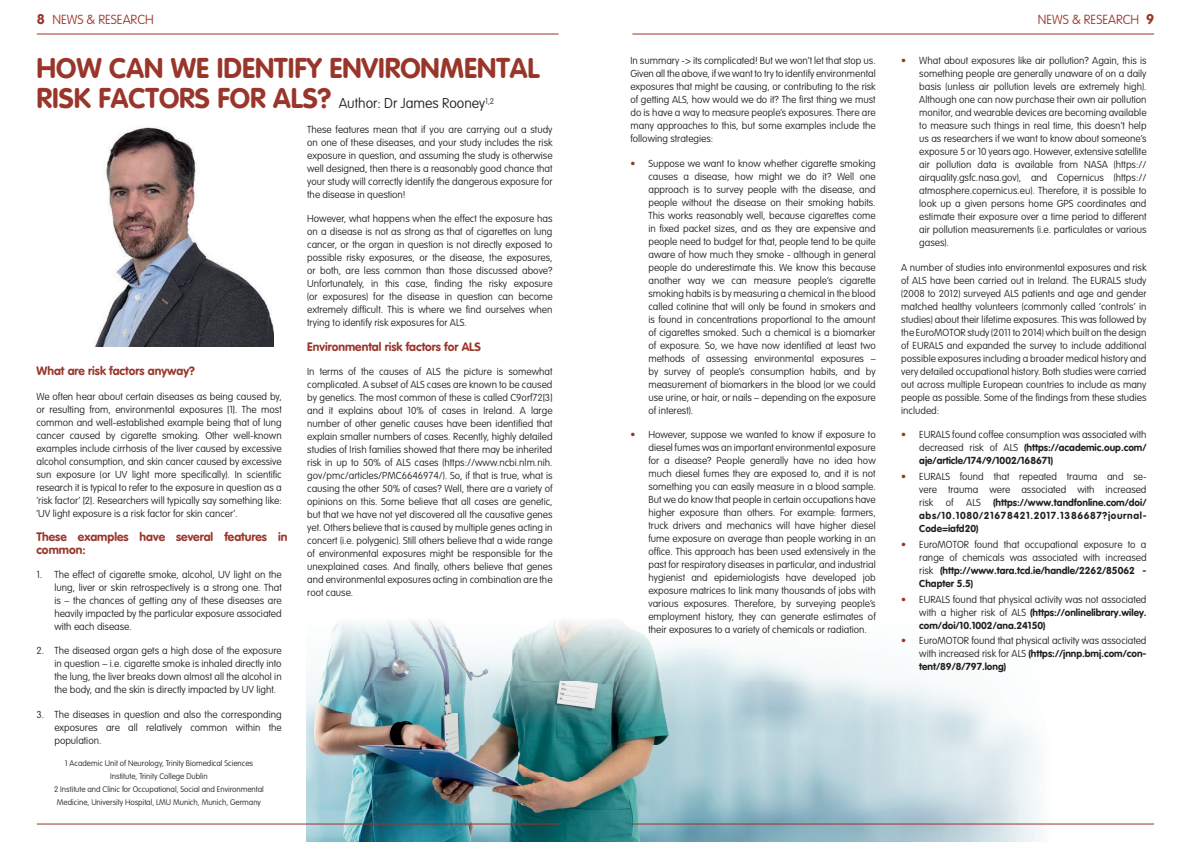
<style>
.page{position:relative;width:1191px;height:842px;background:#fff}
.page>*{position:absolute;margin:0;border:0;box-sizing:border-box;transform-origin:0 0}
.t1{font:28px "VAG Rounded Bold";color:#99362b}
.t2{font:100 14px "VAG Rounded Std";color:#231f20}
.t3{font:100 13px "VAG Rounded Std";color:#99362b}
.t4{font:12px/13px "VAG Rounded Bold";color:#99362b}
.t5{font:100 10px/13px "VAG Rounded Std";color:#231f20;text-align:justify}
.t6{font:10px/13px "VAG Rounded Bold";color:#231f20}
.t7{font:100 8px/13px "VAG Rounded Std";color:#231f20;text-align:center}
.s1{font-family:"VAG Rounded Bold";font-weight:400;font-size:14px}
.s2{font-family:"VAG Rounded Bold";font-weight:400;font-size:28px;color:#99362b}
.s3{font-family:"VAG Rounded Bold";font-weight:400;color:#99362b}
.s4{font-family:"VAG Rounded Std";font-weight:100}
</style>
<div class="page">
<img style="left:306px;top:620px;width:745px;height:222px">
<hr style="left:37px;top:34px;width:521px;height:1px;background:#99362b">
<hr style="left:37px;top:824px;width:521px;height:1px;background:#99362b">
<hr style="left:632px;top:34px;width:522px;height:1px;background:#99362b">
<hr style="left:632px;top:824px;width:522px;height:1px;background:#99362b">
<img style="left:94px;top:127px;width:180px;height:220px">
<h3 class="t3" style="left:37px;top:12px;width:118px"><span class="s1">8</span> NEWS &amp; RESEARCH</h3>
<h3 class="t3" style="left:1037px;top:12px;width:118px">NEWS &amp; RESEARCH <span class="s1">9</span></h3>
<h1 class="t1" style="left:36px;top:52px;width:504px">HOW CAN WE IDENTIFY ENVIRONMENTAL</h1>
<h2 class="t2" style="left:36px;top:95px;width:459px"><span class="s2">RISK FACTORS FOR ALS?</span> Author: Dr James Rooney<sup>1,2</sup></h2>
<p class="t4" style="left:36px;top:364px;width:160px">What are risk factors anyway?</p>
<p class="t5" style="left:36px;top:390px;width:247px">We often hear about certain diseases as being caused by, or resulting from, environmental exposures [1]. The most common and well-established example being that of lung cancer caused by cigarette smoking. Other well-known examples include cirrhosis of the liver caused by excessive alcohol consumption, and skin cancer caused by excessive sun exposure (or UV light more specifically). In scientific research it is typical to refer to the exposure in question as a ‘risk factor’ [2]. Researchers will typically say something like: ‘UV light exposure is a risk factor for skin cancer’.</p>
<p class="t4" style="left:36px;top:530px;width:252px">These examples have several features in common:</p>
<p class="t5" style="left:54px;top:568px;width:229px;text-indent:-18px">1. The effect of cigarette smoke, alcohol, UV light on the lung, liver or skin retrospectively is a strong one. That is – the chances of getting any of these diseases are heavily impacted by the particular exposure associated with each disease.</p>
<p class="t5" style="left:54px;top:645px;width:229px;text-indent:-18px">2. The diseased organ gets a high dose of the exposure in question – i.e. cigarette smoke is inhaled directly into the lung, the liver breaks down almost all the alcohol in the body, and the skin is directly impacted by UV light.</p>
<p class="t5" style="left:54px;top:708px;width:229px;text-indent:-18px">3. The diseases in question and also the corresponding exposures are all relatively common within the population.</p>
<p class="t7" style="left:54px;top:757px;width:211px">1 Academic Unit of Neurology, Trinity Biomedical Sciences Institute, Trinity College Dublin<br>2 Institute and Clinic for Occupational, Social and Environmental Medicine, University Hospital, LMU Munich, Munich, Germany</p>
<p class="t5" style="left:307px;top:123px;width:247px">These features mean that if you are carrying out a study on one of these diseases, and your study includes the risk exposure in question, and assuming the study is otherwise well designed, then there is a reasonably good chance that your study will correctly identify the dangerous exposure for the disease in question!</p>
<p class="t5" style="left:307px;top:213px;width:247px">However, what happens when the effect the exposure has on a disease is not as strong as that of cigarettes on lung cancer, or the organ in question is not directly exposed to possible risky exposures, or the disease, the exposures, or both, are less common than those discussed above?<br>Unfortunately, in this case, finding the risky exposure (or exposures) for the disease in question can become extremely difficult. This is where we find ourselves when trying to identify risk exposures for ALS.</p>
<p class="t4" style="left:307px;top:340px;width:175px">Environmental risk factors for ALS</p>
<p class="t5" style="left:307px;top:365px;width:247px">In terms of the causes of ALS the picture is somewhat complicated. A subset of ALS cases are known to be caused by genetics. The most common of these is called C9orf72[3] and it explains about 10% of cases in Ireland. A large number of other genetic causes have been identified that explain smaller numbers of cases. Recently, highly detailed studies of Irish families showed that there may be inherited risk in up to 50% of ALS cases (https://www.ncbi.nlm.nih. gov/pmc/articles/PMC6646974/). So, if that is true, what is causing the other 50% of cases? Well, there are a variety of opinions on this. Some believe that all cases are genetic, but that we have not yet discovered all the causative genes yet. Others believe that is caused by multiple genes acting in concert (i.e. polygenic). Still others believe that a wide range of environmental exposures might be responsible for the unexplained cases. And finally, others believe that genes and environmental exposures acting in combination are the root cause.</p>
<p class="t5" style="left:630px;top:55px;width:247px">In summary -&gt; its complicated! But we won’t let that stop us.<br>Given all the above, if we want to try to identify environmental exposures that might be causing, or contributing to the risk of getting ALS, how would we do it? The first thing we must do is have a way to measure people’s exposures. There are many approaches to this, but some examples include the following strategies:</p>
<p class="t5" style="left:648px;top:157px;width:229px;text-indent:-18px"><span class="s3">•</span> Suppose we want to know whether cigarette smoking causes a disease, how might we do it? Well one approach is to survey people with the disease, and people without the disease on their smoking habits.<br>This works reasonably well, because cigarettes come in fixed packet sizes, and as they are expensive and people need to budget for that, people tend to be quite aware of how much they smoke - although in general people do underestimate this. We know this because another way we can measure people’s cigarette smoking habits is by measuring a chemical in the blood called cotinine that will only be found in smokers and is found in concentrations proportional to the amount of cigarettes smoked. Such a chemical is a biomarker of exposure. So, we have now identified at least two methods of assessing environmental exposures – by survey of people’s consumption habits, and by measurement of biomarkers in the blood (or we could use urine, or hair, or nails – depending on the exposure of interest).</p>
<p class="t5" style="left:648px;top:428px;width:229px;text-indent:-18px"><span class="s3">•</span> However, suppose we wanted to know if exposure to diesel fumes was an important environmental exposure for a disease? People generally have no idea how much diesel fumes they are exposed to, and it is not something you can easily measure in a blood sample.<br>But we do know that people in certain occupations have higher exposure than others. For example: farmers, truck drivers and mechanics will have higher diesel fume exposure on average than people working in an office. This approach has been used extensively in the past for respiratory diseases in particular, and industrial hygienist and epidemiologists have developed job exposure matrices to link many thousands of jobs with various exposures. Therefore, by surveying people’s employment history, they can generate estimates of their exposures to a variety of chemicals or radiation.</p>
<p class="t5" style="left:919px;top:55px;width:229px;text-indent:-18px"><span class="s3">•</span> What about exposures like air pollution? Again, this is something people are generally unaware of on a daily basis (unless air pollution levels are extremely high).<br>Although one can now purchase their own air pollution monitor, and wearable devices are becoming available to measure such things in real time, this doesn’t help us as researchers if we want to know about someone’s exposure 5 or 10 years ago. However, extensive satellite air pollution data is available from NASA (https:// airquality.gsfc.nasa.gov), and Copernicus (https:// atmosphere.copernicus.eu). Therefore, it is possible to look up a given persons home GPS coordinates and estimate their exposure over a time period to different air pollution measurements (i.e. particulates or various gases).</p>
<p class="t5" style="left:901px;top:261px;width:247px">A number of studies into environmental exposures and risk of ALS have been carried out in Ireland. The EURALS study (2008 to 2012) surveyed ALS patients and age and gender matched healthy volunteers (commonly called ‘controls’ in studies) about their lifetime exposures. This was followed by the EuroMOTOR study (2011 to 2014) which built on the design of EURALS and expanded the survey to include additional possible exposures including a broader medical history and very detailed occupational history. Both studies were carried out across multiple European countries to include as many people as possible. Some of the findings from these studies included:</p>
<p class="t5" style="left:901px;top:428px;width:247px"><span class="s3">•</span> EURALS found coffee consumption was associated with</p>
<p class="t6" style="left:919px;top:441px;width:229px"><span class="s4">decreased risk of ALS</span> (https://academic.oup.com/ aje/article/174/9/1002/168671)</p>
<p class="t5" style="left:919px;top:470px;width:229px;text-indent:-18px"><span class="s3">•</span> EURALS found that repeated trauma and se&shy;vere trauma were associated with increased risk</p>
<p class="t5" style="left:946px;top:496px;width:9px">of</p>
<p class="t5" style="left:966px;top:496px;width:16px">ALS</p>
<p class="t6" style="left:919px;top:496px;width:229px;text-align:justify;text-indent:74px">(https://www.tandfonline.com/doi/ abs/10.1080/21678421.2017.1386687?journal-Code=iafd20)</p>
<p class="t5" style="left:901px;top:538px;width:247px;text-align:right"><span class="s3">•</span> EuroMOTOR found that occupational exposure to a range of chemicals was associated with increased</p>
<p class="t6" style="left:919px;top:564px;width:229px"><span class="s4">risk</span> (http://www.tara.tcd.ie/handle/2262/85062 -<br>Chapter 5.5)</p>
<p class="t5" style="left:901px;top:593px;width:247px"><span class="s3">•</span> EURALS found that physical activity was not associated</p>
<p class="t6" style="left:919px;top:605px;width:229px"><span class="s4">with a higher risk of ALS</span> (https://onlinelibrary.wiley. com/doi/10.1002/ana.24150)</p>
<p class="t5" style="left:901px;top:635px;width:247px"><span class="s3">•</span> EuroMOTOR found that physical activity was associated</p>
<p class="t6" style="left:919px;top:647px;width:229px"><span class="s4">with increased risk for ALS</span> (https://jnnp.bmj.com/con&shy;tent/89/8/797.long)</p>
</div>
